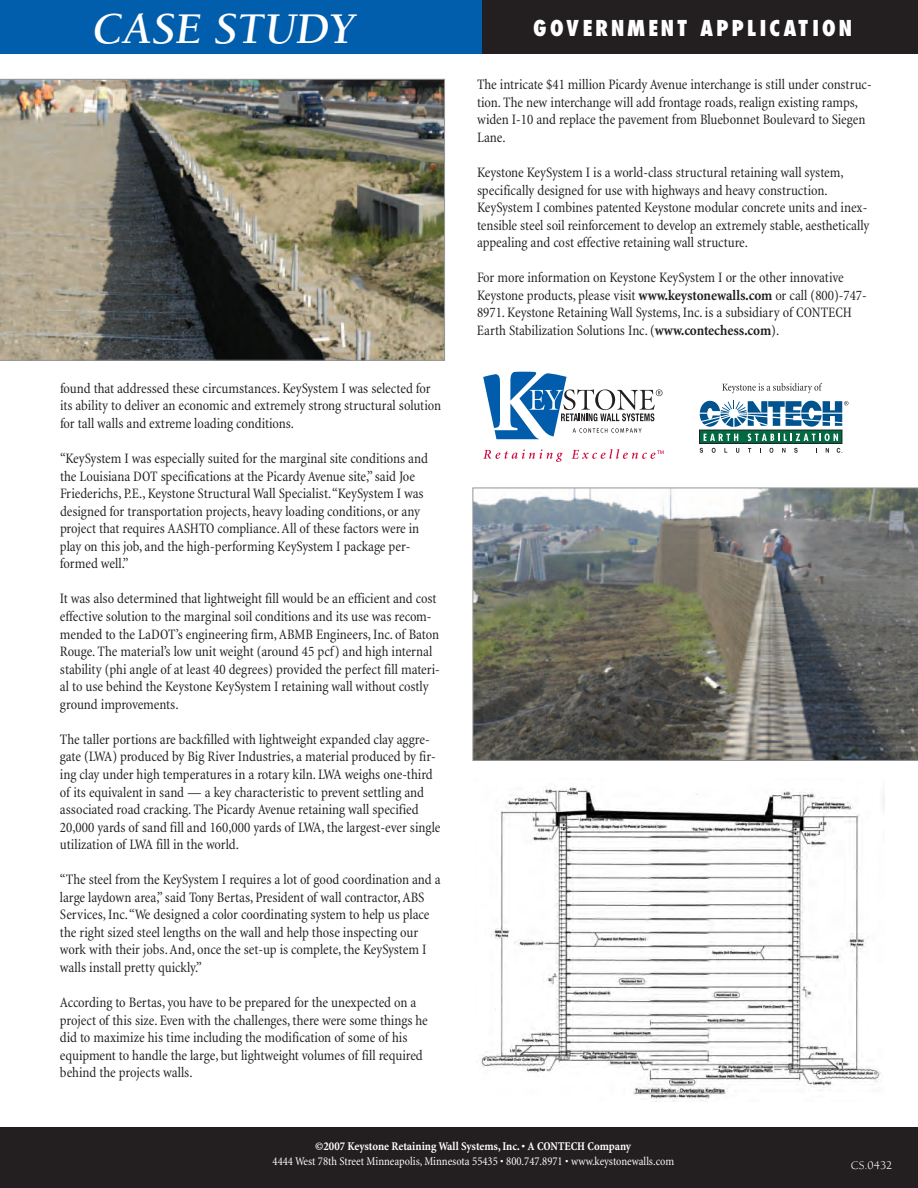
<style>
.page{position:relative;width:918px;height:1188px;background:#fff}
.page>*{position:absolute;margin:0;border:0;box-sizing:border-box;transform-origin:0 0}
.t1{font:italic 700 45px "Berkeley";color:#fff}
.t2{font:800 21px "Futura Cond";letter-spacing:.13em;color:#fff}
.t3{font:condensed 14.7px/17.5px "Minion";letter-spacing:-.005em;color:#231f20}
.t4{font:condensed 12px "Minion";color:#fff}
.t5{font:700 condensed 12px "Minion";letter-spacing:-.005em;color:#fff}
.t6{font:12px "Berkeley";color:#fff}
.s1{font-weight:700}
</style>
<div class="page">
<div style="left:0;top:1127px;width:918px;height:61px;background:#231f20"></div>
<div style="left:0;top:0;width:918px;height:54px;background:#015eac"></div>
<div style="left:482px;top:0;width:436px;height:54px;background:#231f20"></div>
<img style="left:0;top:79px;width:445px;height:282px">
<img style="left:481px;top:787px;width:403px;height:314px">
<img style="left:472px;top:488px;width:446px;height:273px">
<svg style="left:483px;top:449px;width:80px;height:13px"></svg>
<svg style="left:572px;top:449px;width:92px;height:10px"></svg>
<svg style="left:483px;top:372px;width:179px;height:67px"></svg>
<svg style="left:701px;top:432px;width:139px;height:10px"></svg>
<div style="left:699px;top:430px;width:143px;height:14px;border:1px solid #231f20"></div>
<svg style="left:704px;top:434px;width:34px;height:7px"></svg>
<svg style="left:748px;top:434px;width:90px;height:7px"></svg>
<svg style="left:700px;top:400px;width:148px;height:27px"></svg>
<svg style="left:700px;top:448px;width:3px;height:5px"></svg>
<svg style="left:712px;top:448px;width:4px;height:5px"></svg>
<svg style="left:724px;top:448px;width:3px;height:5px"></svg>
<svg style="left:736px;top:448px;width:3px;height:5px"></svg>
<svg style="left:769px;top:448px;width:4px;height:5px"></svg>
<svg style="left:782px;top:448px;width:4px;height:5px"></svg>
<svg style="left:794px;top:448px;width:4px;height:5px"></svg>
<svg style="left:826px;top:448px;width:3px;height:5px"></svg>
<svg style="left:837px;top:448px;width:5px;height:5px"></svg>
<svg style="left:722px;top:383px;width:100px;height:10px"></svg>
<h1 class="t1" style="left:93px;top:11px;width:264px">CASE STUDY</h1>
<p class="t3" style="left:60px;top:381px;width:383px">found that addressed these circumstances. KeySystem I was selected for its ability to deliver an economic and extremely strong structural solution for tall walls and extreme loading conditions.</p>
<p class="t3" style="left:60px;top:451px;width:370px">“KeySystem I was especially suited for the marginal site conditions and the Louisiana DOT specifications at the Picardy Avenue site,” said Joe Friederichs, P.E., Keystone Structural Wall Specialist.“KeySystem I was designed for transportation projects, heavy loading conditions, or any project that requires AASHTO compliance. All of these factors were in play on this job, and the high-performing KeySystem I package per&shy;formed well.”</p>
<p class="t3" style="left:60px;top:591px;width:381px">It was also determined that lightweight fill would be an efficient and cost effective solution to the marginal soil conditions and its use was recom&shy;mended to the LaDOT’s engineering firm, ABMB Engineers, Inc. of Baton Rouge. The material’s low unit weight (around 45 pcf) and high internal stability (phi angle of at least 40 degrees) provided the perfect fill materi&shy;al to use behind the Keystone KeySystem I retaining wall without costly ground improvements.</p>
<p class="t3" style="left:60px;top:732px;width:382px">The taller portions are backfilled with lightweight expanded clay aggre&shy;gate (LWA) produced by Big River Industries, a material produced by fir&shy;ing clay under high temperatures in a rotary kiln. LWA weighs one-third of its equivalent in sand — a key characteristic to prevent settling and associated road cracking. The Picardy Avenue retaining wall specified 20,000 yards of sand fill and 160,000 yards of LWA, the largest-ever single utilization of LWA fill in the world.</p>
<p class="t3" style="left:60px;top:872px;width:382px">“The steel from the KeySystem I requires a lot of good coordination and a large laydown area,” said Tony Bertas, President of wall contractor, ABS Services, Inc.“We designed a color coordinating system to help us place the right sized steel lengths on the wall and help those inspecting our work with their jobs. And, once the set-up is complete, the KeySystem I walls install pretty quickly.”</p>
<p class="t3" style="left:60px;top:995px;width:369px">According to Bertas, you have to be prepared for the unexpected on a project of this size. Even with the challenges, there were some things he did to maximize his time including the modification of some of his equipment to handle the large, but lightweight volumes of fill required behind the projects walls.</p>
<h2 class="t2" style="left:533px;top:16px;width:321px">GOVERNMENT APPLICATION</h2>
<p class="t3" style="left:477px;top:77px;width:396px">The intricate $41 million Picardy Avenue interchange is still under construc&shy;tion. The new interchange will add frontage roads, realign existing ramps, widen I-10 and replace the pavement from Bluebonnet Boulevard to Siegen Lane.</p>
<p class="t3" style="left:477px;top:165px;width:394px">Keystone KeySystem I is a world-class structural retaining wall system, specifically designed for use with highways and heavy construction.<br>KeySystem I combines patented Keystone modular concrete units and inex&shy;tensible steel soil reinforcement to develop an extremely stable, aesthetically appealing and cost effective retaining wall structure.</p>
<p class="t3" style="left:477px;top:270px;width:391px">For more information on Keystone KeySystem I or the other innovative Keystone products, please visit <span class="s1">www.keystonewalls.com</span> or call (800)-747- 8971. Keystone Retaining Wall Systems, Inc. is a subsidiary of CONTECH Earth Stabilization Solutions Inc. (<span class="s1">www.contechess.com</span>).</p>
<p class="t5" style="left:315px;top:1142px;width:317px">©2007 Keystone Retaining Wall Systems, Inc. • A CONTECH Company</p>
<p class="t4" style="left:273px;top:1156px;width:403px">4444 West 78th Street Minneapolis, Minnesota 55435 • 800.747.8971 • www.keystonewalls.com</p>
<p class="t6" style="left:851px;top:1161px;width:43px">CS.0432</p>
</div>
